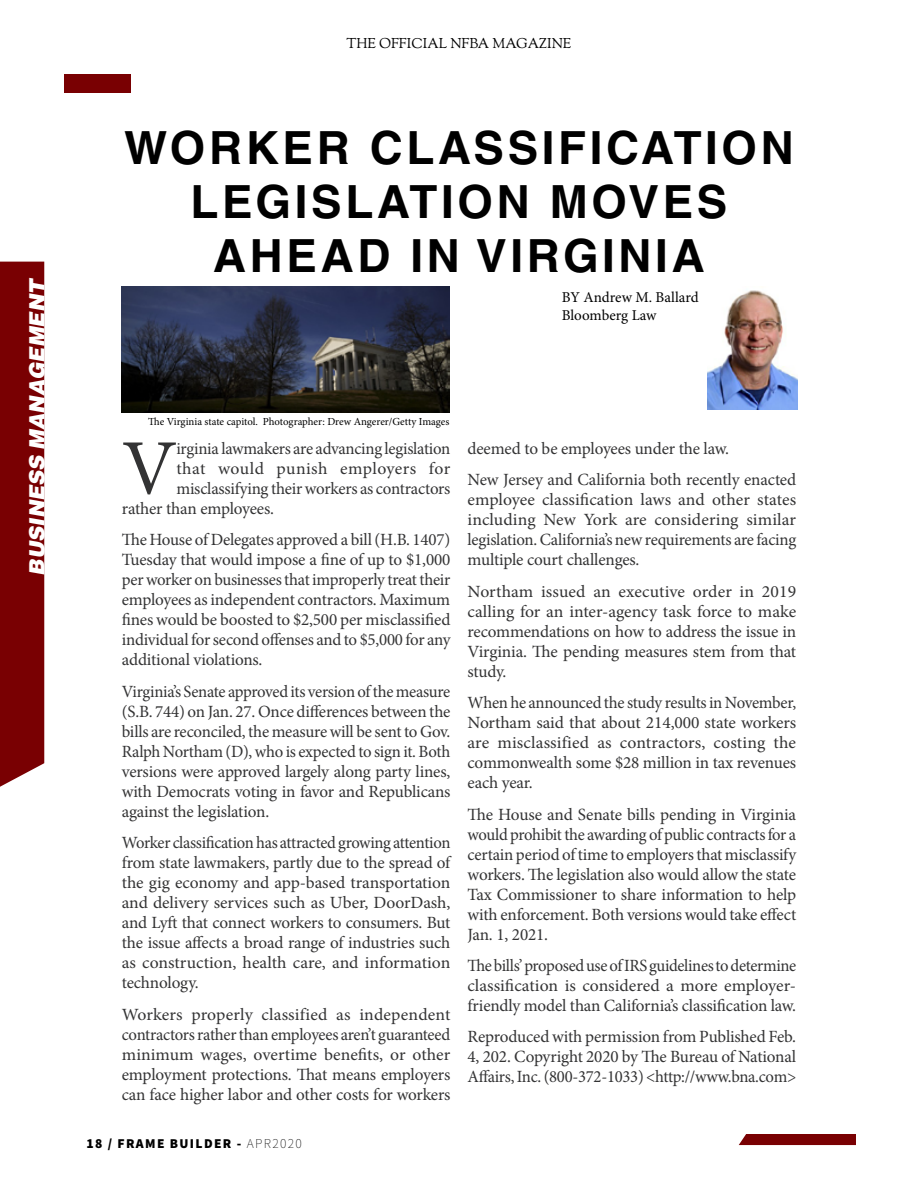
<style>
.page{position:relative;width:918px;height:1188px;background:#fff}
.page>*{position:absolute;margin:0;border:0;box-sizing:border-box;transform-origin:0 0}
.t1{font:78.75px "Minion Pro";color:#333334}
.t2{font:700 45.75px/54.3px "Helvetica LT Std";letter-spacing:.08em;color:#000;text-align:center}
.t3{font:italic 900 21px "Helvetica LT Std";color:#fff}
.t4{font:17.1px/20px "Minion Pro";letter-spacing:-.01em;color:#333334;text-align:justify}
.t5{font:17.1px "Minion Pro";letter-spacing:.02em;color:#333334}
.t6{font:15px/18px "Minion Pro";color:#000}
.t7{font:14.1px "OFL Goudy St M";color:#000}
.t8{font:900 13.5px "Source Sans Pro";letter-spacing:.1em;color:#000}
.t9{font:10.8px "Minion Pro";letter-spacing:-.005em;color:#000}
.s1{font-weight:200}
</style>
<div class="page">
<img style="left:122px;top:287px;width:327px;height:126px">
<svg style="left:739px;top:1134px;width:117px;height:11px"></svg>
<div style="left:65px;top:75px;width:66px;height:18px;background:#790002"></div>
<div style="left:0;top:262px;width:44px;height:525px;background:#790002"></div>
<img style="left:707px;top:290px;width:90px;height:120px">
<p class="t3" style="left:23px;top:576px;width:299px;rotate:-90deg">BUSINESS MANAGEMENT</p>
<p class="t7" style="left:346px;top:34px;width:227px">THE OFFICIAL NFBA MAGAZINE</p>
<h2 class="t2" style="left:124px;top:120px;width:671px">WORKER CLASSIFICATION<br>LEGISLATION MOVES<br>AHEAD IN VIRGINIA</h2>
<p class="t6" style="left:562px;top:288px;width:138px">BY Andrew M. Ballard<br>Bloomberg Law</p>
<p class="t9" style="left:148px;top:415px;width:303px">The Virginia state capitol. Photographer: Drew Angerer/Getty Images</p>
<h1 class="t1" style="left:122px;top:416px;width:57px">V</h1>
<p class="t4" style="left:176px;top:438px;width:276px">irginia lawmakers are advancing legislation</p>
<p class="t5" style="left:176px;top:457px;width:275px">that would punish employers for</p>
<p class="t4" style="left:176px;top:478px;width:276px">misclassifying their workers as contractors</p>
<p class="t4" style="left:122px;top:498px;width:154px">rather than employees.</p>
<p class="t4" style="left:122px;top:530px;width:330px">The House of Delegates approved a bill (H.B. 1407)<br>Tuesday that would impose a fine of up to $1,000 per worker on businesses that improperly treat their employees as independent contractors. Maximum fines would be boosted to $2,500 per misclassified individual for second offenses and to $5,000 for any additional violations.</p>
<p class="t4" style="left:122px;top:681px;width:330px">Virginia’s Senate approved its version of the measure (S.B. 744) on Jan. 27. Once differences between the bills are reconciled, the measure will be sent to Gov.<br>Ralph Northam (D), who is expected to sign it. Both versions were approved largely along party lines, with Democrats voting in favor and Republicans against the legislation.</p>
<p class="t4" style="left:122px;top:833px;width:330px">Worker classification has attracted growing attention from state lawmakers, partly due to the spread of the gig economy and app-based transportation and delivery services such as Uber, DoorDash, and Lyft that connect workers to consumers. But the issue affects a broad range of industries such as construction, health care, and information technology.</p>
<p class="t4" style="left:122px;top:1004px;width:330px">Workers properly classified as independent contractors rather than employees aren’t guaranteed minimum wages, overtime benefits, or other employment protections. That means employers can face higher labor and other costs for workers</p>
<p class="t8" style="left:86px;top:1134px;width:217px">18 / FRAME BUILDER - <span class="s1">APR2020</span></p>
<p class="t4" style="left:468px;top:433px;width:330px;line-height:31.5px">deemed to be employees under the law.<br>New Jersey and California both recently enacted</p>
<p class="t4" style="left:468px;top:490px;width:330px">employee classification laws and other states including New York are considering similar legislation. California’s new requirements are facing multiple court challenges.</p>
<p class="t4" style="left:468px;top:581px;width:330px">Northam issued an executive order in 2019 calling for an inter-agency task force to make recommendations on how to address the issue in Virginia. The pending measures stem from that study.</p>
<p class="t4" style="left:468px;top:693px;width:330px">When he announced the study results in November, Northam said that about 214,000 state workers are misclassified as contractors, costing the commonwealth some $28 million in tax revenues each year.</p>
<p class="t4" style="left:468px;top:804px;width:330px">The House and Senate bills pending in Virginia would prohibit the awarding of public contracts for a certain period of time to employers that misclassify workers. The legislation also would allow the state Tax Commissioner to share information to help with enforcement. Both versions would take effect Jan. 1, 2021.</p>
<p class="t4" style="left:468px;top:956px;width:330px">The bills’ proposed use of IRS guidelines to determine classification is considered a more employer&shy;friendly model than California’s classification law.</p>
<p class="t4" style="left:468px;top:1027px;width:330px">Reproduced with permission from Published Feb.<br>4, 202. Copyright 2020 by The Bureau of National Affairs, Inc. (800-372-1033) &lt;http://www.bna.com&gt;</p>
</div>
